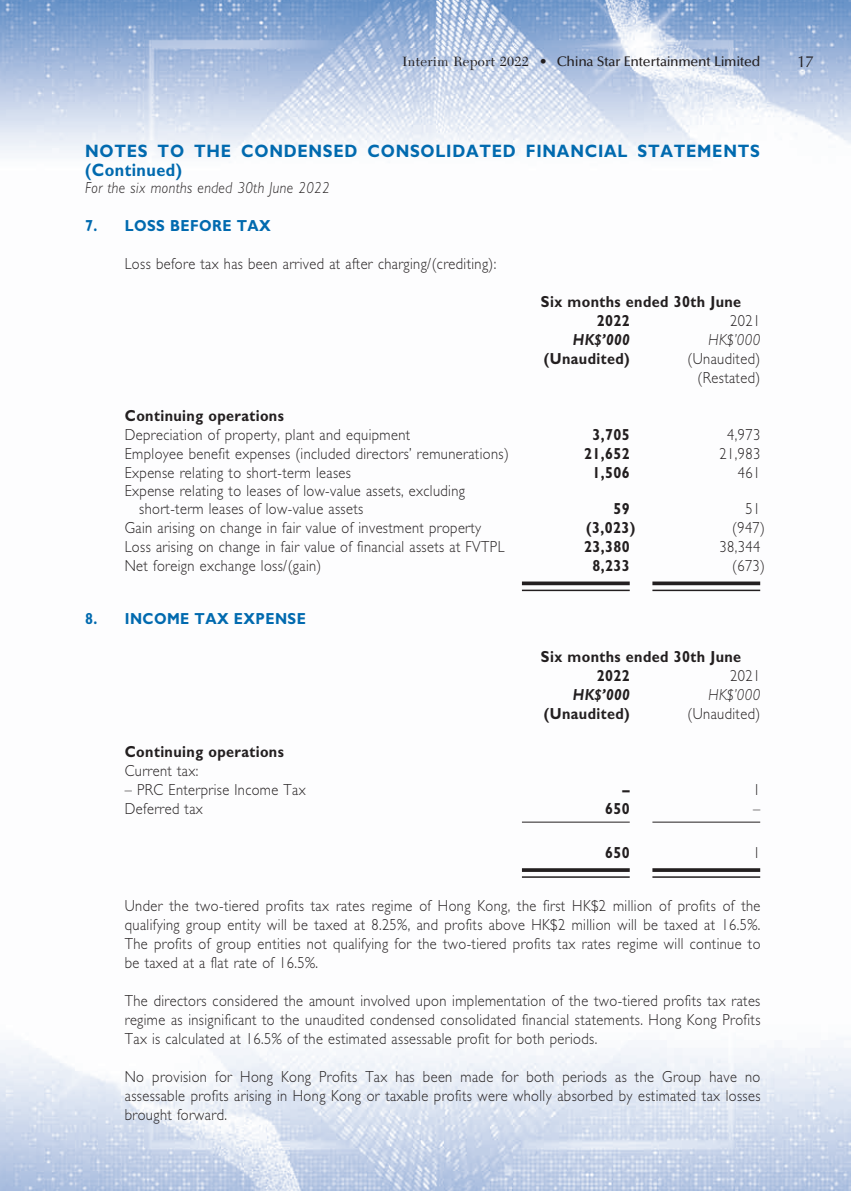
<style>
.page{position:relative;width:851px;height:1191px;background:#fff}
.page>*{position:absolute;margin:0;border:0;box-sizing:border-box;transform-origin:0 0}
.t1{font:700 18px/19px "Gill Sans Std";letter-spacing:.045em;color:#016aaf;scale:.9 1}
.t2{font:300 16px/19px "Gill Sans Std";letter-spacing:.03em;color:#231f20;text-align:justify;scale:.9 1}
.t3{font:700 16px/19px "Gill Sans Std";letter-spacing:.03em;color:#231f20;scale:.9 1}
.t4{font:italic 300 16px "Gill Sans Std";letter-spacing:.03em;color:#231f20;scale:.9 1}
.t5{font:700 16px "Gill Sans Std";letter-spacing:.03em;color:#016aaf;scale:.9 1}
.t6{font:italic 700 16px "Gill Sans Std";letter-spacing:.03em;color:#231f20;scale:.9 1}
.t7{font:16px "Optima LT Std";color:#231f20}
.t8{font:500 14px "Optima LT Std";letter-spacing:-.025em;color:#231f20}
.s1{font-family:"New Caledonia LT Std";font-weight:400}
</style>
<div class="page">
<img style="left:1px;top:0;width:849px;height:1191px">
<svg style="left:522px;top:581px;width:107px;height:4px"></svg>
<hr style="left:522px;top:589px;width:107px;height:2px;background:#231f20">
<svg style="left:652px;top:581px;width:108px;height:4px"></svg>
<hr style="left:652px;top:589px;width:108px;height:2px;background:#231f20">
<hr style="left:522px;top:821px;width:107px;height:1px;background:#231f20">
<hr style="left:652px;top:821px;width:108px;height:1px;background:#231f20">
<svg style="left:522px;top:868px;width:107px;height:4px"></svg>
<hr style="left:522px;top:876px;width:107px;height:2px;background:#231f20">
<svg style="left:652px;top:868px;width:108px;height:4px"></svg>
<hr style="left:652px;top:876px;width:108px;height:2px;background:#231f20">
<p class="t8" style="left:402px;top:54px;width:359px"><span class="s1">Interim Report 2022</span> • China Star Entertainment Limited</p>
<p class="t7" style="left:797px;top:52px;width:18px">17</p>
<p class="t1" style="left:85px;top:141px;width:751px">NOTES TO THE CONDENSED CONSOLIDATED FINANCIAL STATEMENTS (Continued)</p>
<p class="t4" style="left:85px;top:179px;width:273px">For the six months ended 30th June 2022</p>
<p class="t5" style="left:85px;top:216px;width:208px">7. LOSS BEFORE TAX</p>
<p class="t2" style="left:125px;top:254px;width:414px">Loss before tax has been arrived at after charging/(crediting):</p>
<p class="t3" style="left:596px;top:292px;width:162px;text-indent:-56px">Six months ended 30th June<br>2022</p>
<p class="t2" style="left:730px;top:311px;width:35px">2021</p>
<p class="t6" style="left:572px;top:330px;width:65px">HK$’000</p>
<p class="t4" style="left:708px;top:331px;width:59px">HK$’000</p>
<p class="t3" style="left:543px;top:349px;width:97px">(Unaudited)</p>
<p class="t2" style="left:687px;top:349px;width:82px;text-align:right">(Unaudited) (Restated)</p>
<p class="t3" style="left:125px;top:406px;width:178px">Continuing operations</p>
<p class="t2" style="left:125px;top:425px;width:318px">Depreciation of property, plant and equipment</p>
<p class="t3" style="left:592px;top:425px;width:43px">3,705</p>
<p class="t2" style="left:727px;top:425px;width:38px">4,973</p>
<p class="t2" style="left:125px;top:444px;width:428px">Employee benefit expenses (included directors’ remunerations)</p>
<p class="t3" style="left:584px;top:444px;width:52px">21,652</p>
<p class="t2" style="left:719px;top:444px;width:47px">21,983</p>
<p class="t2" style="left:125px;top:463px;width:253px">Expense relating to short-term leases</p>
<p class="t3" style="left:592px;top:463px;width:43px">1,506</p>
<p class="t2" style="left:737px;top:463px;width:26px">461</p>
<p class="t2" style="left:139px;top:482px;width:363px;line-height:18px;text-indent:-14px">Expense relating to leases of low-value assets, excluding short-term leases of low-value assets</p>
<p class="t3" style="left:613px;top:499px;width:20px">59</p>
<p class="t2" style="left:745px;top:499px;width:18px">51</p>
<p class="t2" style="left:125px;top:518px;width:397px">Gain arising on change in fair value of investment property</p>
<p class="t3" style="left:586px;top:518px;width:56px">(3,023)</p>
<p class="t2" style="left:732px;top:518px;width:38px">(947)</p>
<p class="t2" style="left:125px;top:537px;width:423px">Loss arising on change in fair value of financial assets at FVTPL</p>
<p class="t3" style="left:584px;top:537px;width:52px">23,380</p>
<p class="t2" style="left:719px;top:537px;width:47px">38,344</p>
<p class="t2" style="left:125px;top:556px;width:220px">Net foreign exchange loss/(gain)</p>
<p class="t3" style="left:592px;top:556px;width:43px">8,233</p>
<p class="t2" style="left:732px;top:556px;width:38px">(673)</p>
<p class="t5" style="left:85px;top:609px;width:247px">8. INCOME TAX EXPENSE</p>
<p class="t3" style="left:596px;top:647px;width:162px;text-indent:-56px">Six months ended 30th June<br>2022</p>
<p class="t2" style="left:730px;top:666px;width:35px">2021</p>
<p class="t6" style="left:572px;top:685px;width:65px">HK$’000</p>
<p class="t4" style="left:708px;top:685px;width:59px">HK$’000</p>
<p class="t3" style="left:543px;top:704px;width:97px">(Unaudited)</p>
<p class="t2" style="left:687px;top:704px;width:82px">(Unaudited)</p>
<p class="t3" style="left:125px;top:742px;width:178px">Continuing operations</p>
<p class="t2" style="left:125px;top:761px;width:83px">Current tax:</p>
<p class="t2" style="left:125px;top:780px;width:202px">– PRC Enterprise Income Tax</p>
<p class="t3" style="left:622px;top:780px;width:9px">–</p>
<p class="t2" style="left:752px;top:780px;width:10px">1</p>
<p class="t2" style="left:125px;top:799px;width:88px">Deferred tax</p>
<p class="t3" style="left:605px;top:799px;width:29px">650</p>
<p class="t2" style="left:752px;top:799px;width:9px">–</p>
<p class="t3" style="left:605px;top:843px;width:29px">650</p>
<p class="t2" style="left:752px;top:843px;width:10px">1</p>
<p class="t2" style="left:125px;top:896px;width:707px">Under the two-tiered profits tax rates regime of Hong Kong, the first HK$2 million of profits of the qualifying group entity will be taxed at 8.25%, and profits above HK$2 million will be taxed at 16.5%.<br>The profits of group entities not qualifying for the two-tiered profits tax rates regime will continue to be taxed at a flat rate of 16.5%.</p>
<p class="t2" style="left:125px;top:990px;width:707px">The directors considered the amount involved upon implementation of the two-tiered profits tax rates regime as insignificant to the unaudited condensed consolidated financial statements. Hong Kong Profits Tax is calculated at 16.5% of the estimated assessable profit for both periods.</p>
<p class="t2" style="left:125px;top:1066px;width:707px">No provision for Hong Kong Profits Tax has been made for both periods as the Group have no assessable profits arising in Hong Kong or taxable profits were wholly absorbed by estimated tax losses brought forward.</p>
</div>
